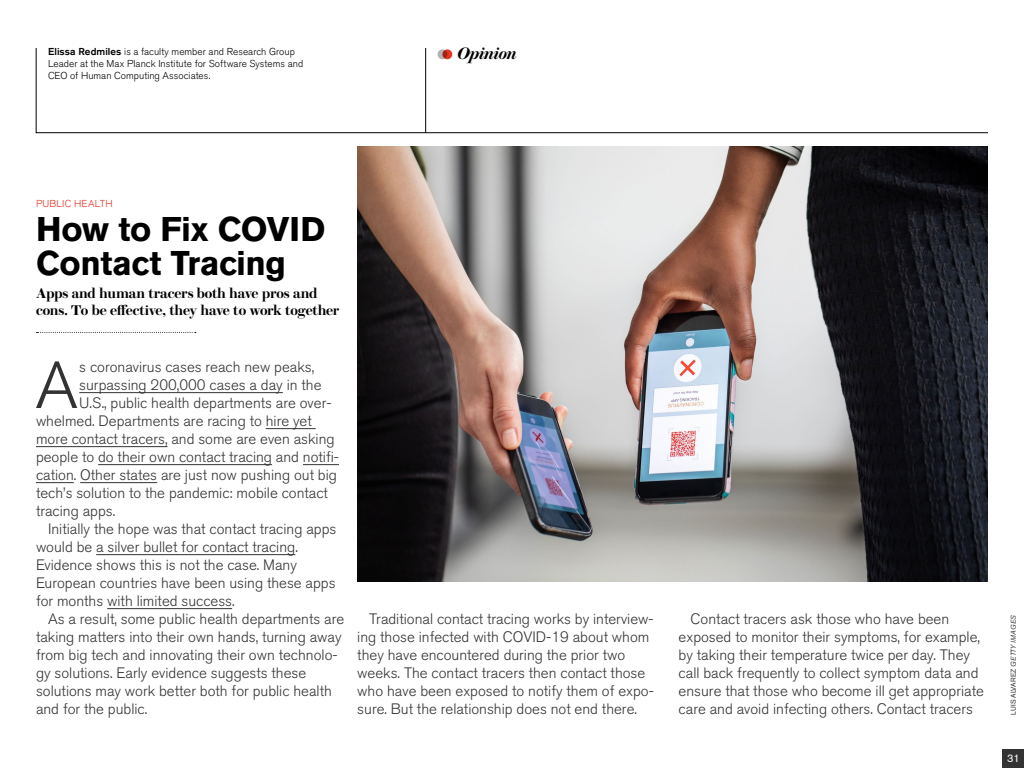
<style>
.page{position:relative;width:1024px;height:768px;background:#fff}
.page>*{position:absolute;margin:0;border:0;box-sizing:border-box;transform-origin:0 0}
.t1{font:300 66px "Akzidenz Grotesk BQ";color:#333}
.t2{font:700 34px/34px "Akzidenz Grotesk BE";letter-spacing:-.01em;color:#000}
.t3{font:italic 600 16.6px "Brunel Deck";letter-spacing:-.025em;color:#000}
.t4{font:300 15px/18px "Akzidenz Grotesk BQ";color:#333}
.t5{font:600 14px/17px "Brunel Deck";letter-spacing:-.015em;color:#000}
.t6{font:11px "Akzidenz Grotesk BE";color:#fff}
.t7{font:300 10px/12px "Akzidenz Grotesk BQ";letter-spacing:.005em;color:#000}
.t8{font:300 10px "Akzidenz Grotesk BQ";letter-spacing:.02em;color:#e63323}
.t9{font:7px "Akzidenz Grotesk BE";color:#333}
.s1{font-weight:500}
.s2{font-style:italic}
</style>
<div class="page">
<svg style="left:36px;top:332px;width:160px;height:1px"></svg>
<hr style="left:79px;top:392px;width:204px;height:1px;background:#333">
<hr style="left:266px;top:428px;width:50px;height:1px;background:#333">
<hr style="left:36px;top:446px;width:132px;height:1px;background:#333">
<hr style="left:98px;top:464px;width:174px;height:1px;background:#333">
<hr style="left:303px;top:464px;width:36px;height:1px;background:#333">
<hr style="left:36px;top:482px;width:38px;height:1px;background:#333">
<hr style="left:80px;top:482px;width:77px;height:1px;background:#333">
<hr style="left:96px;top:554px;width:199px;height:1px;background:#333">
<hr style="left:107px;top:608px;width:125px;height:1px;background:#333">
<img style="left:357px;top:146px;width:630px;height:436px">
<div style="left:1003px;top:749px;width:21px;height:19px;background:#333"></div>
<svg style="left:36px;top:48px;width:952px;height:85px"></svg>
<hr style="left:425px;top:48px;width:1px;height:85px;background:#000">
<div style="left:438px;top:49px;width:9px;height:10px;background:#b3b3b3;border-radius:50%"></div>
<svg style="left:442px;top:49px;width:10px;height:10px"></svg>
<p class="t7" style="left:48px;top:46px;width:257px"><span class="s1">Elissa Redmiles</span> is a faculty member and Research Group<br>Leader at the Max Planck Institute for Software Systems and<br>CEO of Human Computing Associates.</p>
<p class="t3" style="left:457px;top:44px;width:61px">Opinion</p>
<p class="t8" style="left:36px;top:198px;width:78px">PUBLIC HEALTH</p>
<h2 class="t2" style="left:36px;top:213px;width:291px">How to Fix COVID<br>Contact Tracing</h2>
<p class="t5" style="left:36px;top:285px;width:305px">Apps and human tracers both have pros and cons. To be effective, they have to work together</p>
<h1 class="t1" style="left:35px;top:348px;width:44px">A</h1>
<p class="t4" style="left:79px;top:358px;width:237px">s coronavirus cases reach new peaks,</p>
<p class="t4" style="left:79px;top:376px;width:244px">surpassing 200,000 cases a day in the</p>
<p class="t4" style="left:79px;top:394px;width:254px">U.S., public health departments are over-</p>
<p class="t4" style="left:36px;top:412px;width:277px">whelmed. Departments are racing to hire yet</p>
<p class="t4" style="left:36px;top:430px;width:300px">more contact tracers, and some are even asking</p>
<p class="t4" style="left:36px;top:448px;width:305px">people to do their own contact tracing and notifi-</p>
<p class="t4" style="left:36px;top:466px;width:303px">cation. Other states are just now pushing out big</p>
<p class="t4" style="left:36px;top:484px;width:294px">tech’s solution to the pandemic: mobile contact</p>
<p class="t4" style="left:36px;top:502px;width:81px">tracing apps.</p>
<p class="t4" style="left:48px;top:520px;width:290px">Initially the hope was that contact tracing apps</p>
<p class="t4" style="left:36px;top:538px;width:263px">would be a silver bullet for contact tracing.</p>
<p class="t4" style="left:36px;top:556px;width:262px">Evidence shows this is not the case. Many</p>
<p class="t4" style="left:36px;top:574px;width:301px">European countries have been using these apps</p>
<p class="t4" style="left:36px;top:592px;width:200px">for months with limited success.</p>
<p class="t4" style="left:48px;top:610px;width:298px">As a result, some public health departments are</p>
<p class="t4" style="left:36px;top:628px;width:307px">taking matters into their own hands, turning away</p>
<p class="t4" style="left:36px;top:646px;width:303px">from big tech and innovating their own technolo-</p>
<p class="t4" style="left:36px;top:664px;width:272px">gy solutions. Early evidence suggests these</p>
<p class="t4" style="left:36px;top:682px;width:297px">solutions may work better both for public health</p>
<p class="t4" style="left:36px;top:700px;width:113px">and for the public.</p>
<p class="t4" style="left:357px;top:610px;width:298px;text-indent:12px">Traditional contact tracing works by interview&shy;ing those infected with COVID-19 about whom they have encountered during the prior two weeks. The contact tracers then contact those who have been exposed to notify them of expo&shy;sure. But the relationship does not end there.</p>
<p class="t4" style="left:679px;top:610px;width:307px;text-indent:12px">Contact tracers ask those who have been exposed to monitor their symptoms, for example, by taking their temperature twice per day. They call back frequently to collect symptom data and ensure that those who become ill get appropriate care and avoid infecting others. Contact tracers</p>
<p class="t9" style="left:1009px;top:715px;width:101px;rotate:-90deg">LUIS ALVAREZ <span class="s2">GETTY IMAGES</span></p>
<p class="t6" style="left:1007px;top:752px;width:14px">31</p>
</div>
